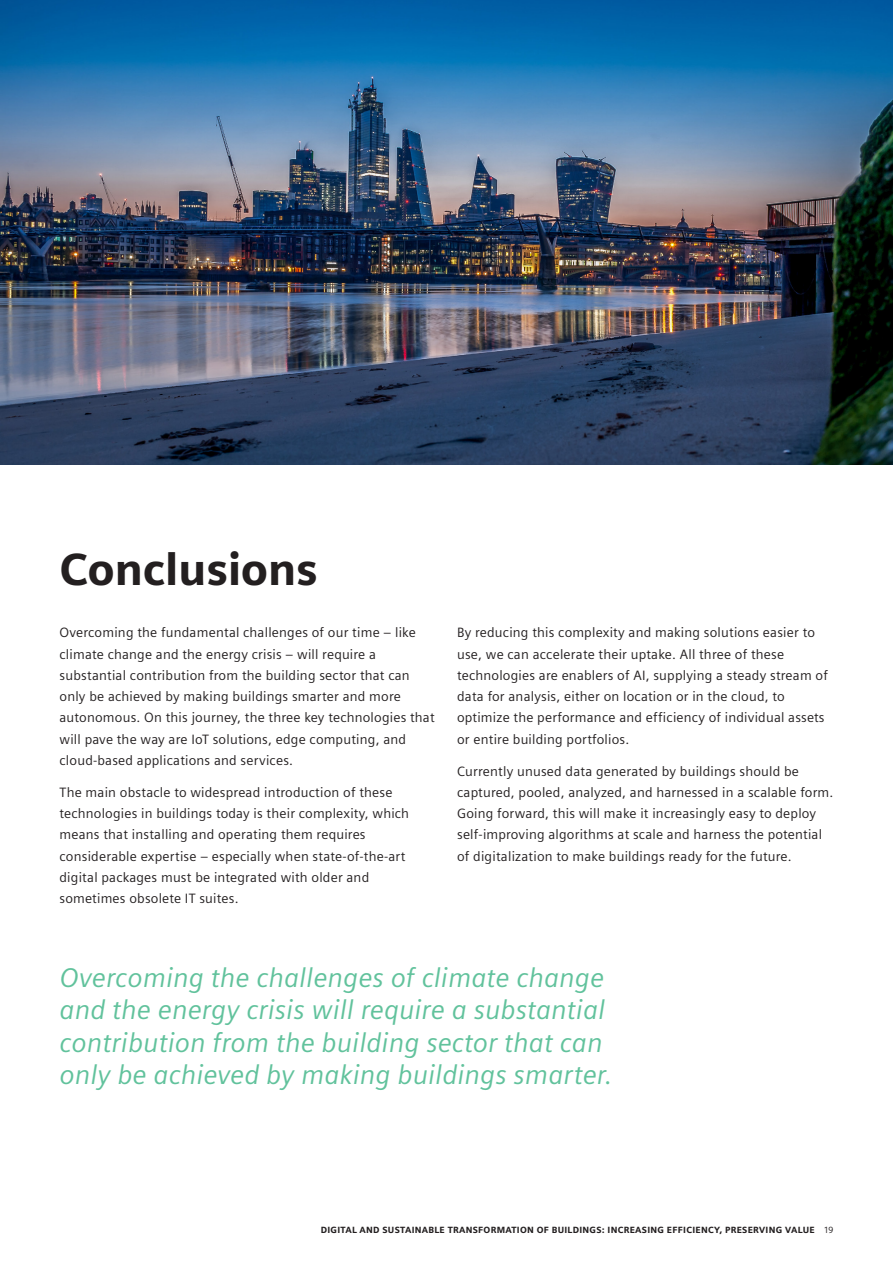
<style>
.page{position:relative;width:893px;height:1263px;background:#fff}
.page>*{position:absolute;margin:0;border:0;box-sizing:border-box;transform-origin:0 0}
._02__Headline_30pt_120{font:900 45px "Siemens Sans";letter-spacing:-.01em;color:#231f20}
._04__Subhead_Intro_Index_22pt_120{font:italic 27px/32.4px "Siemens Sans";color:#61c29c}
._05__Copy_9pt_5mm{font:13.5px/21.3px "Siemens Sans";letter-spacing:.015em;color:#231f20}
.t1{font:900 9px "Siemens Sans";letter-spacing:.03em;color:#231f20}
.s1{font-weight:400}
</style>
<div class="page">
<img style="left:0;top:0;width:893px;height:464px">
<p class="_02__Headline_30pt_120" style="left:60px;top:534px;width:260px">Conclusions</p>
<p class="_05__Copy_9pt_5mm" style="left:60px;top:621px;width:377px">Overcoming the fundamental challenges of our time – like climate change and the energy crisis – will require a substantial contribution from the building sector that can only be achieved by making buildings smarter and more autonomous. On this journey, the three key technologies that will pave the way are IoT solutions, edge computing, and cloud-based applications and services.</p>
<p class="_05__Copy_9pt_5mm" style="left:60px;top:780px;width:351px">The main obstacle to widespread introduction of these technologies in buildings today is their complexity, which means that installing and operating them requires considerable expertise – especially when state-of-the-art digital packages must be integrated with older and sometimes obsolete IT suites.</p>
<p class="_05__Copy_9pt_5mm" style="left:457px;top:621px;width:372px">By reducing this complexity and making solutions easier to use, we can accelerate their uptake. All three of these technologies are enablers of AI, supplying a steady stream of data for analysis, either on location or in the cloud, to optimize the performance and efficiency of individual assets or entire building portfolios.</p>
<p class="_05__Copy_9pt_5mm" style="left:457px;top:759px;width:378px">Currently unused data generated by buildings should be captured, pooled, analyzed, and harnessed in a scalable form.<br>Going forward, this will make it increasingly easy to deploy self-improving algorithms at scale and harness the potential of digitalization to make buildings ready for the future.</p>
<p class="_04__Subhead_Intro_Index_22pt_120" style="left:60px;top:959px;width:555px">Overcoming the challenges of climate change and the energy crisis will require a substantial contribution from the building sector that can only be achieved by making buildings smarter.</p>
<p class="t1" style="left:321px;top:1223px;width:514px">DIGITAL AND SUSTAINABLE TRANSFORMATION OF BUILDINGS: INCREASING EFFICIENCY, PRESERVING VALUE <span class="s1">19</span></p>
</div>
